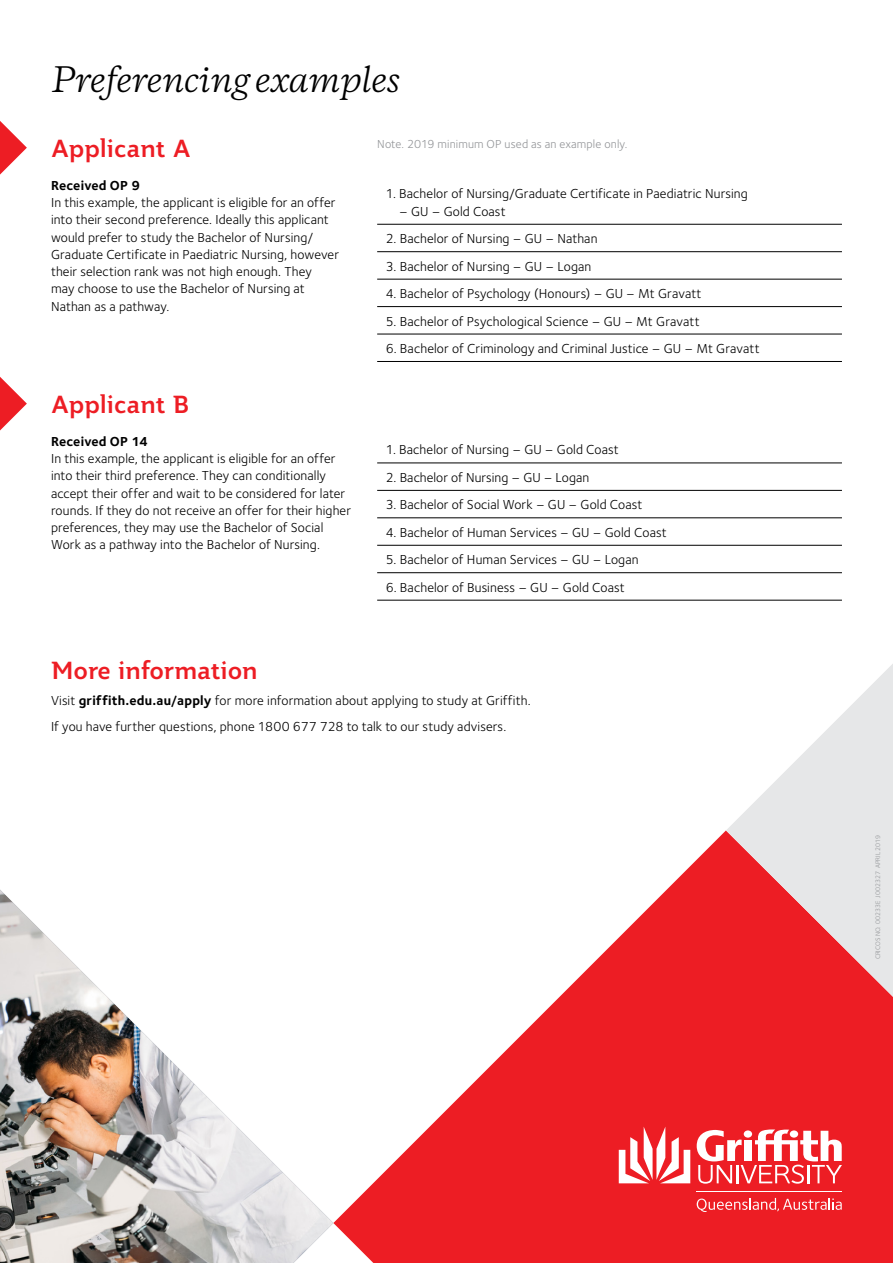
<style>
.page{position:relative;width:893px;height:1263px;background:#fff}
.page>*{position:absolute;margin:0;border:0;box-sizing:border-box;transform-origin:0 0}
.t1{font:italic 33px "Copernicus";letter-spacing:-.01em;color:#000}
.t2{font:500 24px "Jotia";color:#ed1d24}
.t3{font:13.5px/17.2px "Foundry Sterling";letter-spacing:.01em;color:#000}
.t4{font:700 13.5px "Foundry Sterling";letter-spacing:.01em;color:#000}
.t5{font:12px "Foundry Sterling";letter-spacing:.015em;color:#939598}
.t6{font:6.75px "Foundry Sterling";color:#939598}
.s1{font-weight:700}
</style>
<div class="page">
<img style="left:0;top:890px;width:333px;height:373px">
<svg style="left:333px;top:830px;width:560px;height:433px;fill:#ed1d24"></svg>
<svg style="left:726px;top:664px;width:167px;height:333px;fill:#ece7e8"></svg>
<hr style="left:377px;top:462px;width:465px;height:1px;background:#000">
<hr style="left:377px;top:490px;width:465px;height:1px;background:#000">
<hr style="left:377px;top:517px;width:465px;height:1px;background:#000">
<hr style="left:377px;top:545px;width:465px;height:1px;background:#000">
<hr style="left:377px;top:572px;width:465px;height:1px;background:#000">
<hr style="left:377px;top:600px;width:465px;height:1px;background:#000">
<svg style="left:0;top:377px;width:27px;height:53px"></svg>
<hr style="left:377px;top:224px;width:465px;height:1px;background:#000">
<hr style="left:377px;top:251px;width:465px;height:1px;background:#000">
<hr style="left:377px;top:279px;width:465px;height:1px;background:#000">
<hr style="left:377px;top:306px;width:465px;height:1px;background:#000">
<hr style="left:377px;top:334px;width:465px;height:1px;background:#000">
<hr style="left:377px;top:361px;width:465px;height:1px;background:#000">
<svg style="left:0;top:121px;width:27px;height:54px"></svg>
<svg style="left:619px;top:1126px;width:71px;height:57px"></svg>
<svg style="left:697px;top:1129px;width:145px;height:55px"></svg>
<svg style="left:697px;top:1198px;width:145px;height:14px;background:#f04f54"></svg>
<hr style="left:697px;top:1191px;width:145px;height:1px;background:#fff">
<h1 class="t1" style="left:51px;top:58px;width:351px">Preferencing examples</h1>
<h2 class="t2" style="left:51px;top:132px;width:141px">Applicant A</h2>
<p class="t5" style="left:377px;top:137px;width:252px">Note. 2019 minimum OP used as an example only.</p>
<p class="t4" style="left:51px;top:177px;width:91px">Received OP 9</p>
<p class="t3" style="left:51px;top:194px;width:290px">In this example, the applicant is eligible for an offer into their second preference. Ideally this applicant would prefer to study the Bachelor of Nursing/ Graduate Certificate in Paediatric Nursing, however their selection rank was not high enough. They<br>may choose to use the Bachelor of Nursing at Nathan as a pathway.</p>
<h2 class="t2" style="left:51px;top:388px;width:140px">Applicant B</h2>
<p class="t4" style="left:51px;top:433px;width:98px">Received OP 14</p>
<p class="t3" style="left:51px;top:450px;width:302px">In this example, the applicant is eligible for an offer into their third preference. They can conditionally accept their offer and wait to be considered for later rounds. If they do not receive an offer for their higher preferences, they may use the Bachelor of Social Work as a pathway into the Bachelor of Nursing.</p>
<p class="t3" style="left:386px;top:185px;width:364px">1. Bachelor of Nursing/Graduate Certificate in Paediatric Nursing</p>
<p class="t3" style="left:399px;top:202px;width:108px">– GU – Gold Coast</p>
<p class="t3" style="left:386px;top:230px;width:213px">2. Bachelor of Nursing – GU – Nathan</p>
<p class="t3" style="left:386px;top:257px;width:207px">3. Bachelor of Nursing – GU – Logan</p>
<p class="t3" style="left:386px;top:285px;width:317px">4. Bachelor of Psychology (Honours) – GU – Mt Gravatt</p>
<p class="t3" style="left:386px;top:312px;width:315px">5. Bachelor of Psychological Science – GU – Mt Gravatt</p>
<p class="t3" style="left:386px;top:340px;width:376px">6. Bachelor of Criminology and Criminal Justice – GU – Mt Gravatt</p>
<p class="t3" style="left:386px;top:441px;width:235px">1. Bachelor of Nursing – GU – Gold Coast</p>
<p class="t3" style="left:386px;top:469px;width:205px">2. Bachelor of Nursing – GU – Logan</p>
<p class="t3" style="left:386px;top:496px;width:258px">3. Bachelor of Social Work – GU – Gold Coast</p>
<p class="t3" style="left:386px;top:523px;width:283px">4. Bachelor of Human Services – GU – Gold Coast</p>
<p class="t3" style="left:386px;top:551px;width:254px">5. Bachelor of Human Services – GU – Logan</p>
<p class="t3" style="left:386px;top:578px;width:241px">6. Bachelor of Business – GU – Gold Coast</p>
<h2 class="t2" style="left:51px;top:654px;width:208px">More information</h2>
<p class="t3" style="left:51px;top:687px;width:481px;line-height:25.8px">Visit <span class="s1">griffith.edu.au/apply</span> for more information about applying to study at Griffith.<br>If you have further questions, phone 1800 677 728 to talk to our study advisers.</p>
<p class="t6" style="left:874px;top:959px;width:126px;rotate:-90deg">CRICOS NO. 00233E J002327 APRIL 2019</p>
</div>
